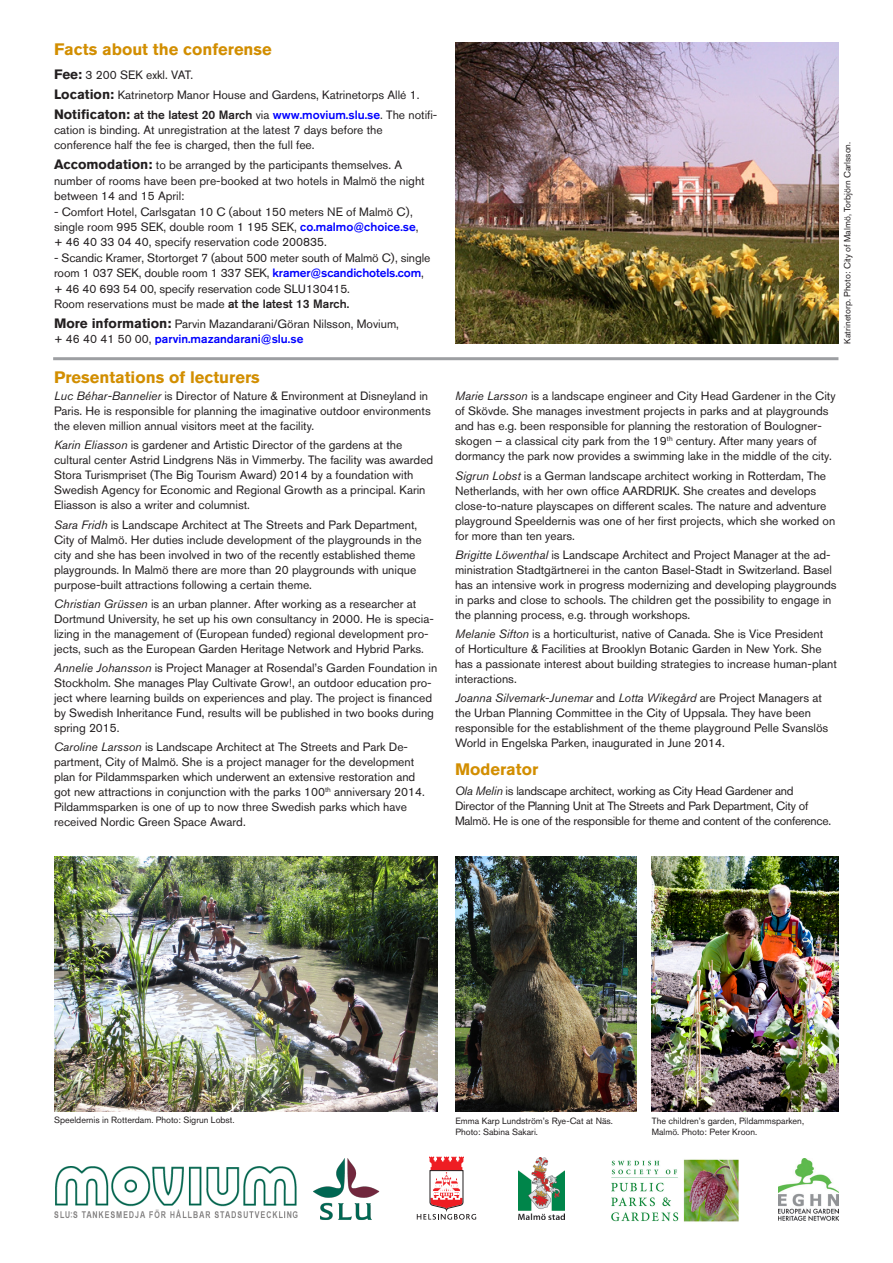
<style>
.page{position:relative;width:893px;height:1263px;background:#fff}
.page>*{position:absolute;margin:0;border:0;box-sizing:border-box;transform-origin:0 0}
.t1{font:700 16.5px "Akzidenz Grotesk BQ";color:#d28e00}
.t2{font:12px/15px "Akzidenz Grotesk BQ";color:#231f20}
.t3{font:12px "Akzidenz Grotesk BQ";letter-spacing:-.02em;color:#231f20}
.t4{font:500 12px "Akzidenz Grotesk BQ";color:#00f}
.t5{font:9px/10.8px "Akzidenz Grotesk BQ";color:#231f20}
.s1{font-weight:700;font-size:13.5px}
.s2{font-weight:500}
.s3{font-weight:500;color:#00f}
.s4{font-weight:400;color:#231f20}
.s5{font-style:italic}
</style>
<div class="page">
<hr style="left:53px;top:357px;width:785px;height:3px;background:#9d9fa2">
<img style="left:455px;top:43px;width:384px;height:301px">
<img style="left:54px;top:1167px;width:244px;height:51px">
<img style="left:313px;top:1158px;width:67px;height:62px">
<svg style="left:417px;top:1157px;width:59px;height:62px"></svg>
<img style="left:518px;top:1157px;width:47px;height:62px">
<img style="left:611px;top:1159px;width:127px;height:63px">
<img style="left:778px;top:1158px;width:61px;height:62px">
<img style="left:54px;top:856px;width:383px;height:256px">
<img style="left:455px;top:856px;width:182px;height:256px">
<img style="left:652px;top:856px;width:186px;height:256px">
<p class="t1" style="left:54px;top:40px;width:219px">Facts about the conferense</p>
<p class="t2" style="left:54px;top:67px;width:141px"><span class="s1">Fee:</span> 3 200 SEK exkl. VAT.</p>
<p class="t2" style="left:54px;top:87px;width:367px"><span class="s1">Location:</span> Katrinetorp Manor House and Gardens, Katrinetorps Allé 1.</p>
<p class="t2" style="left:54px;top:107px;width:385px;line-height:15.5px"><span class="s1">Notificaton:</span> <span class="s2">at the latest 20 March</span> via <span class="s3">www.movium.slu.se</span>. The notifi&shy;cation is binding. At unregistration at the latest 7 days before the</p>
<p class="t2" style="left:54px;top:138px;width:262px">conference half the fee is charged, then the full fee.</p>
<p class="t2" style="left:54px;top:157px;width:372px;line-height:15.5px"><span class="s1">Accomodation:</span> to be arranged by the participants themselves. A number of rooms have been pre-booked at two hotels in Malmö the night between 14 and 15 April:</p>
<p class="t2" style="left:54px;top:204px;width:366px;line-height:15.5px">- Comfort Hotel, Carlsgatan 10 C (about 150 meters NE of Malmö C), single room 995 SEK, double room 1 195 SEK, <span class="s3">co.malmo@choice.se</span>,</p>
<p class="t2" style="left:54px;top:235px;width:274px">+ 46 40 33 04 40, specify reservation code 200835.</p>
<p class="t2" style="left:54px;top:250px;width:378px;line-height:15.5px">- Scandic Kramer, Stortorget 7 (about 500 meter south of Malmö C), single room 1 037 SEK, double room 1 337 SEK, <span class="s3">kramer@scandichotels.com</span>,</p>
<p class="t2" style="left:54px;top:281px;width:298px">+ 46 40 693 54 00, specify reservation code SLU130415.</p>
<p class="t2" style="left:54px;top:296px;width:297px">Room reservations must be made <span class="s2">at the latest 13 March.</span></p>
<p class="t2" style="left:54px;top:316px;width:347px"><span class="s1">More information:</span> Parvin Mazandarani/Göran Nilsson, Movium,</p>
<p class="t4" style="left:54px;top:332px;width:251px"><span class="s4">+ 46 40 41 50 00,</span> parvin.mazandarani@slu.se</p>
<p class="t1" style="left:54px;top:367px;width:207px">Presentations of lecturers</p>
<p class="t2" style="left:54px;top:388px;width:378px"><span class="s5">Luc Béhar-Bannelier</span> is Director of Nature &amp; Environment at Disneyland in<br>Paris. He is responsible for planning the imaginative outdoor environments the eleven million annual visitors meet at the facility.</p>
<p class="t2" style="left:54px;top:437px;width:381px"><span class="s5">Karin Eliasson</span> is gardener and Artistic Director of the gardens at the cultural center Astrid Lindgrens Näs in Vimmerby. The facility was awarded Stora Turismpriset (The Big Tourism Award) 2014 by a foundation with Swedish Agency for Economic and Regional Growth as a principal. Karin Eliasson is also a writer and columnist.</p>
<p class="t2" style="left:54px;top:517px;width:369px"><span class="s5">Sara Fridh</span> is Landscape Architect at The Streets and Park Department, City of Malmö. Her duties include development of the playgrounds in the city and she has been involved in two of the recently established theme playgrounds. In Malmö there are more than 20 playgrounds with unique purpose-built attractions following a certain theme.</p>
<p class="t2" style="left:54px;top:596px;width:381px"><span class="s5">Christian Grüssen</span> is an urban planner. After working as a researcher at Dortmund University, he set up his own consultancy in 2000. He is specia&shy;lizing in the management of (European funded) regional development pro&shy;jects, such as the European Garden Heritage Network and Hybrid Parks.</p>
<p class="t2" style="left:54px;top:660px;width:385px"><span class="s5">Annelie Johansson</span> is Project Manager at Rosendal’s Garden Foundation in Stockholm. She manages Play Cultivate Grow!, an outdoor education pro&shy;ject where learning builds on experiences and play. The project is financed by Swedish Inheritance Fund, results will be published in two books during spring 2015.</p>
<p class="t2" style="left:54px;top:739px;width:372px"><span class="s5">Caroline Larsson</span> is Landscape Architect at The Streets and Park De&shy;partment, City of Malmö. She is a project manager for the development plan for Pildammsparken which underwent an extensive restoration and got new attractions in conjunction with the parks 100<sup>th</sup> anniversary 2014.<br>Pildammsparken is one of up to now three Swedish parks which have received Nordic Green Space Award.</p>
<p class="t5" style="left:842px;top:344px;width:203px;rotate:-90deg">Katrinetorp. Photo: City of Malmö, Torbjörn Carlsson.</p>
<p class="t2" style="left:455px;top:389px;width:382px"><span class="s5">Marie Larsson</span> is a landscape engineer and City Head Gardener in the City of Skövde. She manages investment projects in parks and at playgrounds and has e.g. been responsible for planning the restoration of Boulogner&shy;skogen – a classical city park from the 19<sup>th</sup> century. After many years of dormancy the park now provides a swimming lake in the middle of the city.</p>
<p class="t2" style="left:455px;top:468px;width:382px"><span class="s5">Sigrun Lobst</span> is a German landscape architect working in Rotterdam, The Netherlands, with her own office AARDRIJK. She creates and develops close-to-nature playscapes on different scales. The nature and adventure playground Speeldernis was one of her first projects, which she worked on for more than ten years.</p>
<p class="t2" style="left:455px;top:547px;width:383px"><span class="s5">Brigitte Löwenthal</span> is Landscape Architect and Project Manager at the ad&shy;ministration Stadtgärtnerei in the canton Basel-Stadt in Switzerland. Basel has an intensive work in progress modernizing and developing playgrounds in parks and close to schools. The children get the possibility to engage in the planning process, e.g. through workshops.</p>
<p class="t2" style="left:455px;top:626px;width:383px"><span class="s5">Melanie Sifton</span> is a horticulturist, native of Canada. She is Vice President<br>of Horticulture &amp; Facilities at Brooklyn Botanic Garden in New York. She has a passionate interest about building strategies to increase human-plant interactions.</p>
<p class="t2" style="left:455px;top:691px;width:375px"><span class="s5">Joanna Silvemark-Junemar</span> and <span class="s5">Lotta Wikegård</span> are Project Managers at the Urban Planning Committee in the City of Uppsala. They have been responsible for the establishment of the theme playground Pelle Svanslös World in Engelska Parken, inaugurated in June 2014.</p>
<p class="t1" style="left:455px;top:760px;width:85px">Moderator</p>
<p class="t3" style="left:455px;top:783px;width:340px"><span class="s5">Ola Melin</span> is landscape architect, working as City Head Gardener and</p>
<p class="t3" style="left:455px;top:798px;width:355px">Director of the Planning Unit at The Streets and Park Department, City of</p>
<p class="t3" style="left:455px;top:813px;width:378px">Malmö. He is one of the responsible for theme and content of the conference.</p>
<p class="t5" style="left:54px;top:1114px;width:182px">Speeldernis in Rotterdam. Photo: Sigrun Lobst.</p>
<p class="t5" style="left:652px;top:1115px;width:154px">The children’s garden, Pildammsparken,<br>Malmö. Photo: Peter Kroon.</p>
<p class="t5" style="left:455px;top:1115px;width:159px">Emma Karp Lundström’s Rye-Cat at Näs.<br>Photo: Sabina Sakari.</p>
</div>
